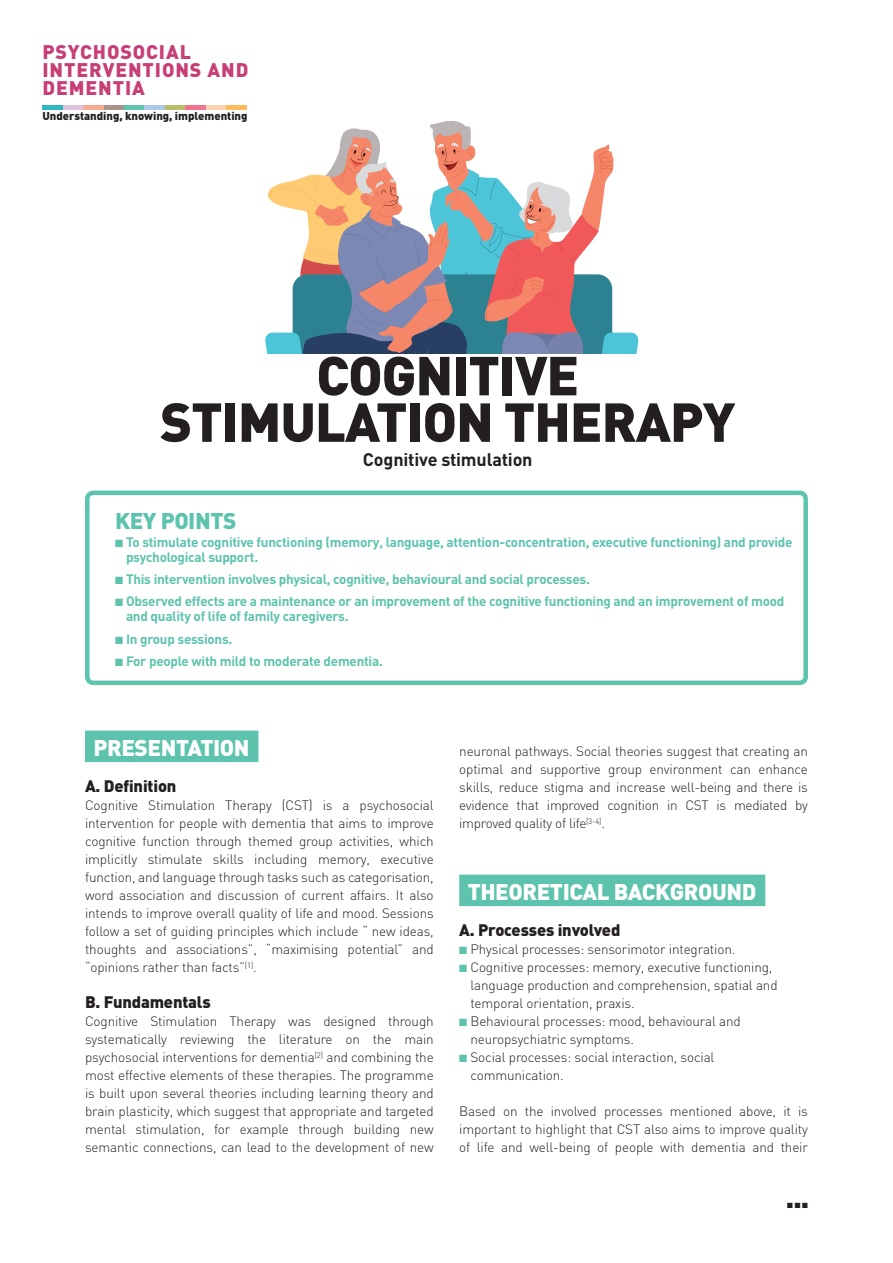
<style>
.page{position:relative;width:893px;height:1263px;background:#fff}
.page>*{position:absolute;margin:0;border:0;box-sizing:border-box;transform-origin:0 0}
.t1{font:900 54px/46.5px "DIN";letter-spacing:-.02em;color:#231f20;text-align:center}
.t2{font:900 22.5px "DIN";letter-spacing:-.02em;color:#fff}
.t3{font:900 22.5px "DIN";letter-spacing:-.02em;color:#5dc3ad}
.t4{font:900 19.5px/18px "DIN";letter-spacing:.045em;color:#c83e76}
.t5{font:700 18px "DIN";letter-spacing:-.01em;color:#231f20}
.t6{font:900 16.5px "DIN";letter-spacing:-.01em;color:#231f20}
.t7{font:300 13.5px/18px "DIN";letter-spacing:-.01em;color:#231f20;text-align:justify}
.t8{font:700 13.5px/15px "DIN";letter-spacing:-.02em;color:#5dc3ad}
.t9{font:900 11.4px "DIN";color:#231f20}
.t10{font:7.5px "Zapf Dingbats ITC";color:#231f20}
.s1{color:#5dc3ad}
</style>
<div class="page">
<svg style="left:265px;top:120px;width:374px;height:234px"></svg>
<div style="left:85px;top:730px;width:173px;height:32px;background:#5dc3ad"></div>
<div style="left:459px;top:874px;width:306px;height:32px;background:#5dc3ad"></div>
<div style="left:85px;top:491px;width:723px;height:194px;border:4px solid #5dc3ad;border-radius:6px"></div>
<hr style="left:43px;top:105px;width:20px;height:4px;background:#2fb9be">
<hr style="left:104px;top:105px;width:20px;height:4px;background:#a8948b">
<hr style="left:63px;top:105px;width:20px;height:4px;background:#dfc3dd">
<hr style="left:124px;top:105px;width:21px;height:4px;background:#5dc3ad">
<hr style="left:83px;top:105px;width:21px;height:4px;background:#f8a98e">
<hr style="left:145px;top:105px;width:20px;height:4px;background:#acc9e9">
<hr style="left:165px;top:105px;width:21px;height:4px;background:#b7bd68">
<hr style="left:185px;top:105px;width:21px;height:4px;background:#f27390">
<hr style="left:206px;top:105px;width:20px;height:4px;background:#fdd1ab">
<hr style="left:226px;top:105px;width:21px;height:4px;background:#fcba5c">
<h3 class="t4" style="left:43px;top:42px;width:207px">PSYCHOSOCIAL<br>INTERVENTIONS AND<br>DEMENTIA</h3>
<p class="t9" style="left:43px;top:109px;width:206px">Understanding, knowing, implementing</p>
<h1 class="t1" style="left:160px;top:350px;width:577px">COGNITIVE<br>STIMULATION THERAPY</h1>
<h3 class="t5" style="left:363px;top:447px;width:171px">Cognitive stimulation</h3>
<h2 class="t3" style="left:115px;top:505px;width:123px">KEY POINTS</h2>
<p class="t8" style="left:126px;top:534px;width:668px;text-indent:-11px">■ To stimulate cognitive functioning (memory, language, attention-concentration, executive functioning) and provide psychological support.</p>
<p class="t8" style="left:115px;top:571px;width:476px">■ This intervention involves physical, cognitive, behavioural and social processes.</p>
<p class="t8" style="left:126px;top:593px;width:660px;text-indent:-11px">■ Observed effects are a maintenance or an improvement of the cognitive functioning and an improvement of mood and quality of life of family caregivers.</p>
<p class="t8" style="left:115px;top:630px;width:119px">■ In group sessions.</p>
<p class="t8" style="left:115px;top:653px;width:269px">■ For people with mild to moderate dementia.</p>
<h2 class="t2" style="left:94px;top:733px;width:157px">PRESENTATION</h2>
<p class="t6" style="left:85px;top:775px;width:93px">A. Definition</p>
<p class="t7" style="left:85px;top:796px;width:350px">Cognitive Stimulation Therapy (CST) is a psychosocial intervention for people with dementia that aims to improve cognitive function through themed group activities, which implicitly stimulate skills including memory, executive function, and language through tasks such as categorisation, word association and discussion of current affairs. It also intends to improve overall quality of life and mood. Sessions follow a set of guiding principles which include “ new ideas, thoughts and associations”, “maximising potential” and “opinions rather than facts”<sup>[1]</sup>.</p>
<p class="t6" style="left:85px;top:991px;width:127px">B. Fundamentals</p>
<p class="t7" style="left:85px;top:1012px;width:350px">Cognitive Stimulation Therapy was designed through systematically reviewing the literature on the main psychosocial interventions for dementia<sup>[2]</sup> and combining the most effective elements of these therapies. The programme is built upon several theories including learning theory and brain plasticity, which suggest that appropriate and targeted mental stimulation, for example through building new semantic connections, can lead to the development of new</p>
<p class="t7" style="left:459px;top:742px;width:350px">neuronal pathways. Social theories suggest that creating an optimal and supportive group environment can enhance skills, reduce stigma and increase well-being and there is evidence that improved cognition in CST is mediated by improved quality of life<sup>[3-4]</sup>.</p>
<h2 class="t2" style="left:468px;top:877px;width:290px">THEORETICAL BACKGROUND</h2>
<p class="t6" style="left:459px;top:919px;width:163px">A. Processes involved</p>
<p class="t7" style="left:459px;top:940px;width:278px"><span class="s1">■</span> Physical processes: sensorimotor integration.</p>
<p class="t7" style="left:470px;top:958px;width:309px;text-align:left;text-indent:-11px"><span class="s1">■</span> Cognitive processes: memory, executive functioning, language production and comprehension, spatial and temporal orientation, praxis.</p>
<p class="t7" style="left:470px;top:1012px;width:272px;text-indent:-11px"><span class="s1">■</span> Behavioural processes: mood, behavioural and neuropsychiatric symptoms.</p>
<p class="t7" style="left:470px;top:1048px;width:246px;text-indent:-11px"><span class="s1">■</span> Social processes: social interaction, social communication.</p>
<p class="t7" style="left:459px;top:1102px;width:350px">Based on the involved processes mentioned above, it is important to highlight that CST also aims to improve quality of life and well-being of people with dementia and their</p>
<p class="t10" style="left:787px;top:1202px;width:22px">■ ■ ■</p>
</div>
